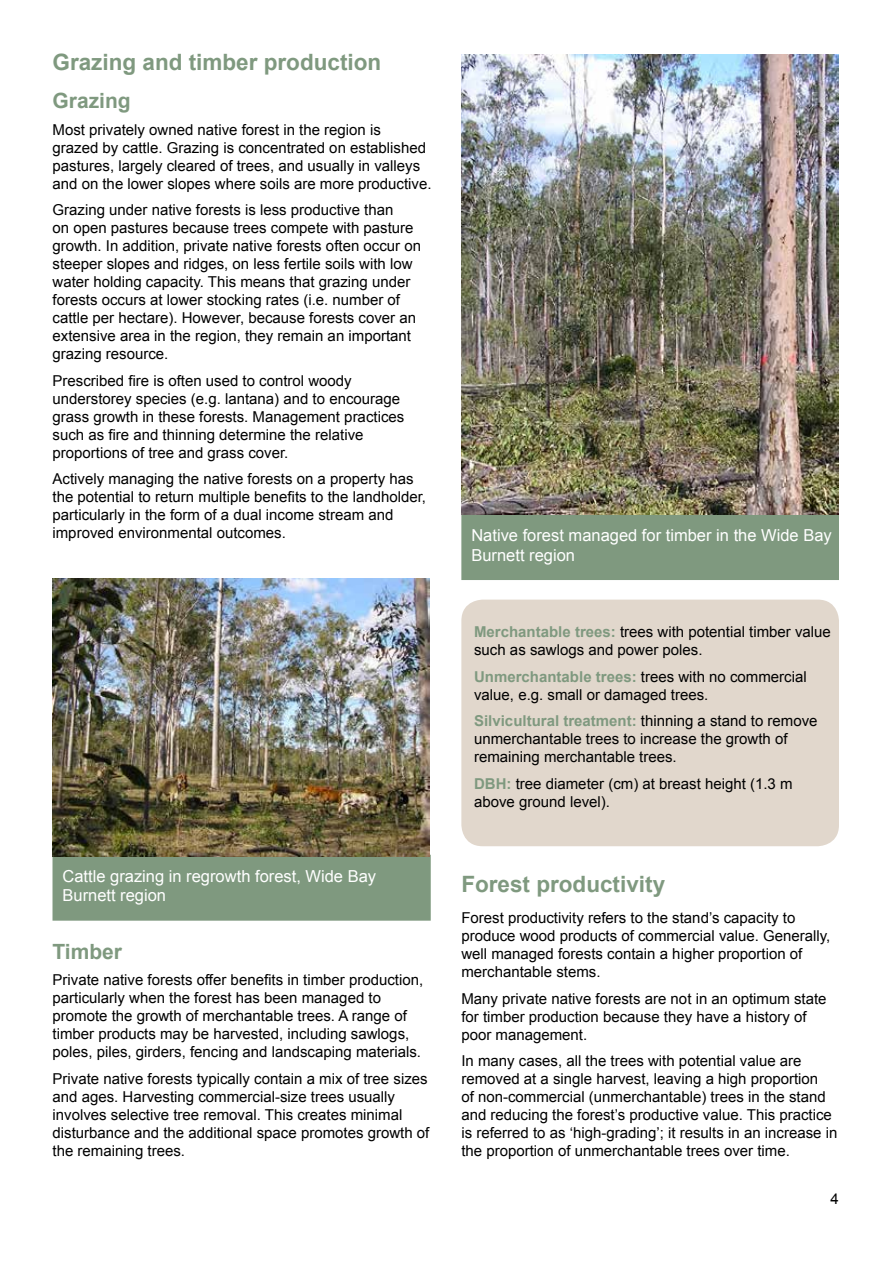
<style>
.page{position:relative;width:893px;height:1263px;background:#fff}
.page>*{position:absolute;margin:0;border:0;box-sizing:border-box;transform-origin:0 0}
.Header_2{font:700 22.5px "Arial";color:#7f997f}
.Header_3{font:700 21px "Arial";color:#7f997f}
.figure_caption{font:16.5px/19.5px "Arial";color:#fff}
.body_text{font:15px/18px "Arial";color:#000}
.Box_text{font:15px/18px "Arial";color:#000}
.s1{font-weight:700;color:#7f997f}
</style>
<div class="page">
<div style="left:461px;top:600px;width:378px;height:246px;background:#e1d7cc;border-radius:21px"></div>
<div style="left:462px;top:515px;width:376px;height:64px;background:#7f997f"></div>
<div style="left:461px;top:514px;width:378px;height:66px;border:2px solid #7f997f"></div>
<div style="left:53px;top:855px;width:377px;height:65px;background:#7f997f"></div>
<div style="left:52px;top:855px;width:379px;height:66px;border:2px solid #7f997f"></div>
<img style="left:461px;top:54px;width:378px;height:460px">
<img style="left:52px;top:578px;width:377px;height:278px">
<h2 class="Header_2" style="left:52px;top:47px;width:330px">Grazing and timber production</h2>
<h3 class="Header_3" style="left:52px;top:87px;width:80px">Grazing</h3>
<p class="body_text" style="left:52px;top:121px;width:381px">Most privately owned native forest in the region is<br>grazed by cattle. Grazing is concentrated on established pastures, largely cleared of trees, and usually in valleys and on the lower slopes where soils are more productive.</p>
<p class="body_text" style="left:52px;top:201px;width:370px">Grazing under native forests is less productive than<br>on open pastures because trees compete with pasture growth. In addition, private native forests often occur on steeper slopes and ridges, on less fertile soils with low water holding capacity. This means that grazing under forests occurs at lower stocking rates (i.e. number of cattle per hectare). However, because forests cover an extensive area in the region, they remain an important grazing resource.</p>
<p class="body_text" style="left:52px;top:372px;width:353px">Prescribed fire is often used to control woody understorey species (e.g. lantana) and to encourage grass growth in these forests. Management practices such as fire and thinning determine the relative proportions of tree and grass cover.</p>
<p class="body_text" style="left:52px;top:470px;width:375px">Actively managing the native forests on a property has the potential to return multiple benefits to the landholder, particularly in the form of a dual income stream and improved environmental outcomes.</p>
<h4 class="figure_caption" style="left:63px;top:866px;width:315px">Cattle grazing in regrowth forest, Wide Bay<br>Burnett region</h4>
<h3 class="Header_3" style="left:52px;top:937px;width:71px">Timber</h3>
<p class="body_text" style="left:52px;top:971px;width:372px">Private native forests offer benefits in timber production, particularly when the forest has been managed to promote the growth of merchantable trees. A range of timber products may be harvested, including sawlogs, poles, piles, girders, fencing and landscaping materials.</p>
<p class="body_text" style="left:52px;top:1069px;width:378px">Private native forests typically contain a mix of tree sizes and ages. Harvesting commercial-size trees usually involves selective tree removal. This creates minimal disturbance and the additional space promotes growth of the remaining trees.</p>
<h4 class="figure_caption" style="left:471px;top:526px;width:362px">Native forest managed for timber in the Wide Bay<br>Burnett region</h4>
<p class="Box_text" style="left:474px;top:623px;width:358px"><span class="s1">Merchantable trees:</span> trees with potential timber value such as sawlogs and power poles.</p>
<p class="Box_text" style="left:474px;top:667px;width:334px"><span class="s1">Unmerchantable trees:</span> trees with no commercial value, e.g. small or damaged trees.</p>
<p class="Box_text" style="left:474px;top:712px;width:345px"><span class="s1">Silvicultural treatment:</span> thinning a stand to remove unmerchantable trees to increase the growth of remaining merchantable trees.</p>
<p class="Box_text" style="left:474px;top:774px;width:320px"><span class="s1">DBH:</span> tree diameter (cm) at breast height (1.3 m above ground level).</p>
<h2 class="Header_2" style="left:461px;top:869px;width:205px">Forest productivity</h2>
<p class="body_text" style="left:461px;top:909px;width:371px">Forest productivity refers to the stand’s capacity to produce wood products of commercial value. Generally, well managed forests contain a higher proportion of merchantable stems.</p>
<p class="body_text" style="left:461px;top:989px;width:367px">Many private native forests are not in an optimum state for timber production because they have a history of poor management.</p>
<p class="body_text" style="left:461px;top:1052px;width:377px">In many cases, all the trees with potential value are removed at a single harvest, leaving a high proportion<br>of non-commercial (unmerchantable) trees in the stand and reducing the forest’s productive value. This practice is referred to as ‘high-grading’; it results in an increase in the proportion of unmerchantable trees over time.</p>
<p class="body_text" style="left:831px;top:1190px;width:10px">4</p>
</div>
